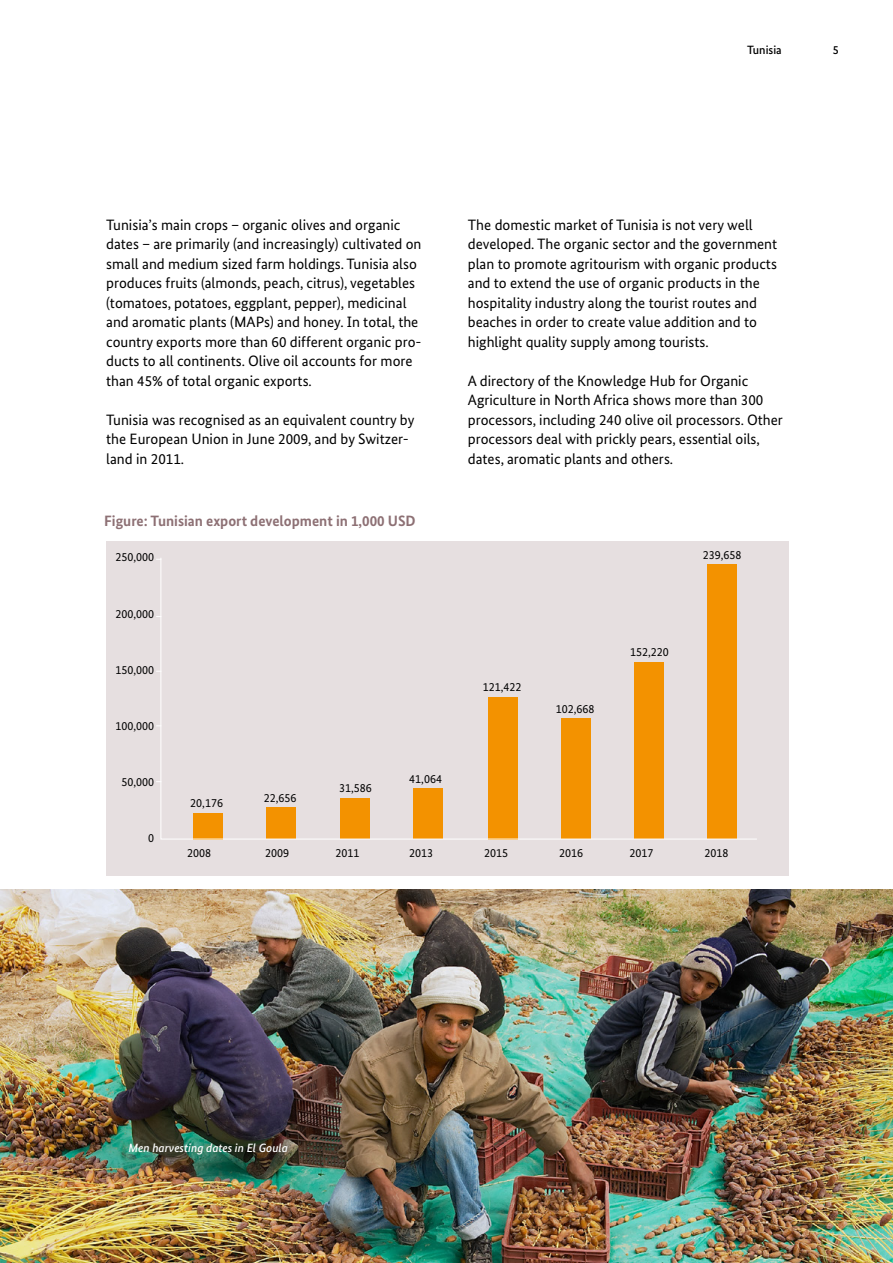
<style>
.page{position:relative;width:893px;height:1263px;background:#fff}
.page>*{position:absolute;margin:0;border:0;box-sizing:border-box;transform-origin:0 0}
.Fließtext{font:15px/19.5px "Bundes Sans";color:#000}
.Einf__Abs{font:700 15px "Bundes Sans";color:#8d7074}
.Fließtext-2{font:12px "Bundes Sans";color:#000}
.Fließtext-3{font:italic 500 12px "Bundes Sans";color:#fff}
.t1{font:500 12px "Bundes Sans";color:#000}
</style>
<div class="page">
<div style="left:106px;top:542px;width:683px;height:334px;background:#e6dfe0"></div>
<svg style="left:160px;top:558px;width:597px;height:282px"></svg>
<img style="left:0;top:890px;width:893px;height:373px">
<p class="t1" style="left:747px;top:43px;width:36px">Tunisia</p>
<p class="t1" style="left:833px;top:43px;width:7px">5</p>
<p class="Fließtext" style="left:106px;top:214px;width:317px">Tunisia’s main crops – organic olives and organic dates – are primarily (and increasingly) cultivated on small and medium sized farm holdings. Tunisia also produces fruits (almonds, peach, citrus), vegetables (tomatoes, potatoes, eggplant, pepper), medicinal and aromatic plants (MAPs) and honey. In total, the country exports more than 60 different organic pro&shy;ducts to all continents. Olive oil accounts for more than 45% of total organic exports.</p>
<p class="Fließtext" style="left:106px;top:409px;width:310px">Tunisia was recognised as an equivalent country by the European Union in June 2009, and by Switzer&shy;land in 2011.</p>
<p class="Einf__Abs" style="left:104px;top:511px;width:313px">Figure: Tunisian export development in 1,000 USD</p>
<p class="Fließtext" style="left:468px;top:214px;width:311px">The domestic market of Tunisia is not very well developed. The organic sector and the government plan to promote agritourism with organic products and to extend the use of organic products in the hospitality industry along the tourist routes and beaches in order to create value addition and to highlight quality supply among tourists.</p>
<p class="Fließtext" style="left:468px;top:370px;width:317px">A directory of the Knowledge Hub for Organic Agriculture in North Africa shows more than 300 processors, including 240 olive oil processors. Other processors deal with prickly pears, essential oils, dates, aromatic plants and others.</p>
<p class="Fließtext-2" style="left:115px;top:550px;width:40px">250,000</p>
<p class="Fließtext-2" style="left:703px;top:547px;width:40px">239,658</p>
<p class="Fließtext-2" style="left:115px;top:606px;width:40px">200,000</p>
<p class="Fließtext-2" style="left:115px;top:662px;width:40px">150,000</p>
<p class="Fließtext-2" style="left:115px;top:718px;width:40px">100,000</p>
<p class="Fließtext-2" style="left:121px;top:775px;width:34px">50,000</p>
<p class="Fließtext-2" style="left:148px;top:831px;width:7px">0</p>
<p class="Fließtext-2" style="left:190px;top:795px;width:34px">20,176</p>
<p class="Fließtext-2" style="left:264px;top:790px;width:34px">22,656</p>
<p class="Fließtext-2" style="left:339px;top:780px;width:34px">31,586</p>
<p class="Fließtext-2" style="left:409px;top:771px;width:34px">41,064</p>
<p class="Fließtext-2" style="left:483px;top:679px;width:40px">121,422</p>
<p class="Fließtext-2" style="left:556px;top:701px;width:40px">102,668</p>
<p class="Fließtext-2" style="left:630px;top:645px;width:40px">152,220</p>
<p class="Fließtext-2" style="left:187px;top:846px;width:25px">2008</p>
<p class="Fließtext-2" style="left:265px;top:846px;width:25px">2009</p>
<p class="Fließtext-2" style="left:336px;top:846px;width:25px">2011</p>
<p class="Fließtext-2" style="left:409px;top:846px;width:25px">2013</p>
<p class="Fließtext-2" style="left:484px;top:846px;width:25px">2015</p>
<p class="Fließtext-2" style="left:559px;top:846px;width:25px">2016</p>
<p class="Fließtext-2" style="left:630px;top:846px;width:25px">2017</p>
<p class="Fließtext-2" style="left:705px;top:846px;width:25px">2018</p>
<p class="Fließtext-3" style="left:129px;top:1141px;width:161px">Men harvesting dates in El Goula</p>
</div>
